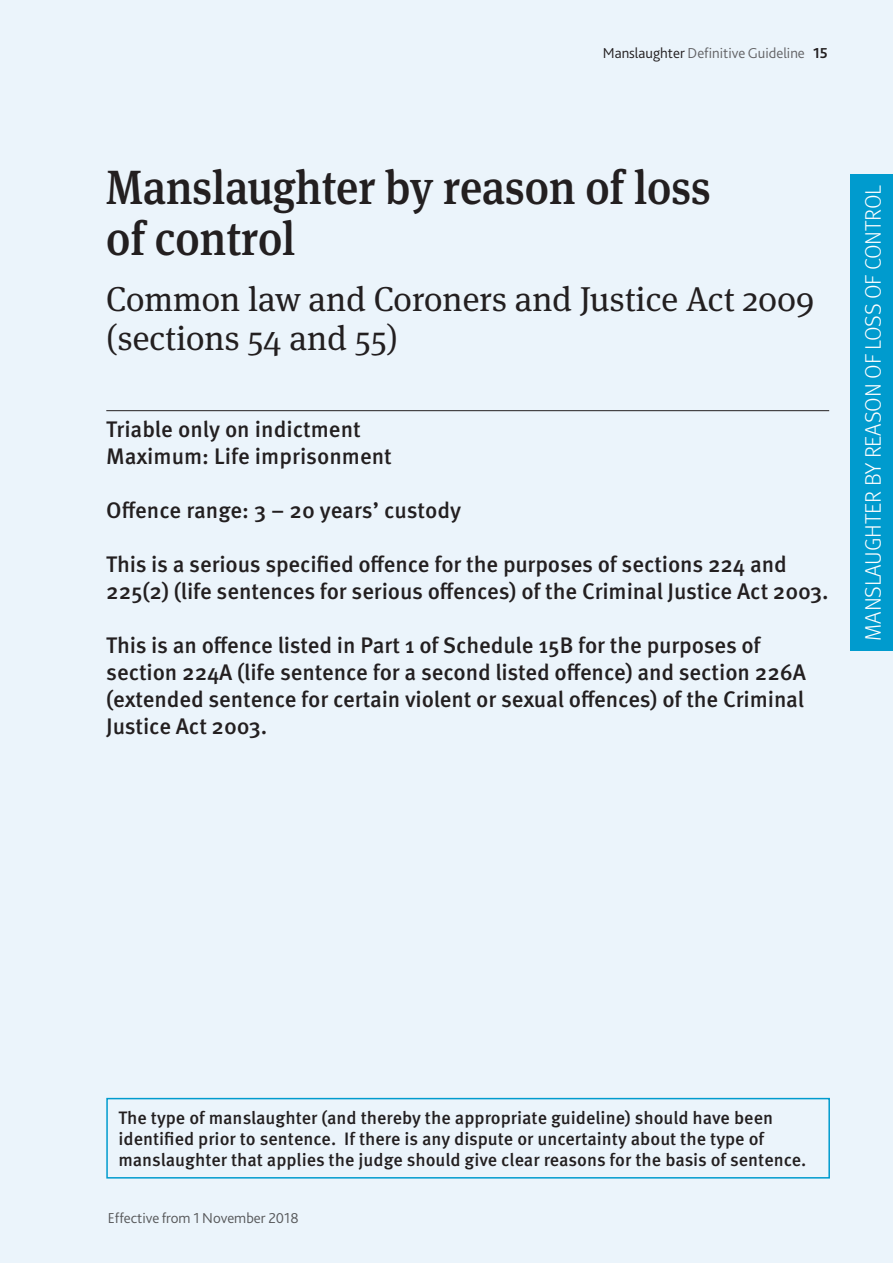
<style>
.page{position:relative;width:893px;height:1263px;background:#ebf4fb}
.page>*{position:absolute;margin:0;border:0;box-sizing:border-box;transform-origin:0 0}
.Heading_-_Act_Title{font:500 48px/51px "Meta Serif OT";color:#231f20;scale:.91 1}
.Heading_-_Act_-_23pt{font:34.5px/39px "Meta Serif OT";color:#231f20}
.BODY{font:500 22.5px/27px "Meta OT";letter-spacing:-.005em;color:#231f20}
.t1{font:300 22.5px "Meta OT";letter-spacing:-.005em;color:#fff}
.BODY-2{font:500 18px/21px "Meta OT";color:#231f20}
.t2{font:300 15px "Bliss 2";color:#636366}
.t3{font:300 15px "Bliss 2";color:#57585a}
.s1{color:#231f20}
.s2{font-weight:700;color:#231f20}
</style>
<div class="page">
<div style="left:850px;top:174px;width:43px;height:477px;background:#009bce"></div>
<hr style="left:106px;top:410px;width:723px;height:1px;background:#231f20">
<div style="left:106px;top:1098px;width:724px;height:80px;border:2px solid #009bce"></div>
<p class="t2" style="left:603px;top:43px;width:226px"><span class="s1">Manslaughter</span> Definitive Guideline <span class="s2">15</span></p>
<p class="Heading_-_Act_Title" style="left:106px;top:162px;width:666px">Manslaughter by reason of loss of control</p>
<p class="Heading_-_Act_-_23pt" style="left:106px;top:280px;width:709px">Common law and Coroners and Justice Act 2009 (sections 54 and 55)</p>
<p class="BODY" style="left:106px;top:416px;width:287px">Triable only on indictment<br>Maximum: Life imprisonment</p>
<p class="BODY" style="left:106px;top:497px;width:356px">Offence range: 3 – 20 years’ custody</p>
<p class="BODY" style="left:106px;top:551px;width:724px">This is a serious specified offence for the purposes of sections 224 and<br>225(2) (life sentences for serious offences) of the Criminal Justice Act 2003.</p>
<p class="BODY" style="left:106px;top:632px;width:701px">This is an offence listed in Part 1 of Schedule 15B for the purposes of section 224A (life sentence for a second listed offence) and section 226A (extended sentence for certain violent or sexual offences) of the Criminal Justice Act 2003.</p>
<p class="t1" style="left:860px;top:641px;width:457px;rotate:-90deg">MANSLAUGHTER BY REASON OF LOSS OF CONTROL</p>
<p class="BODY-2" style="left:118px;top:1107px;width:689px">The type of manslaughter (and thereby the appropriate guideline) should have been identified prior to sentence. If there is any dispute or uncertainty about the type of manslaughter that applies the judge should give clear reasons for the basis of sentence.</p>
<p class="t3" style="left:108px;top:1208px;width:192px">Effective from 1 November 2018</p>
</div>
